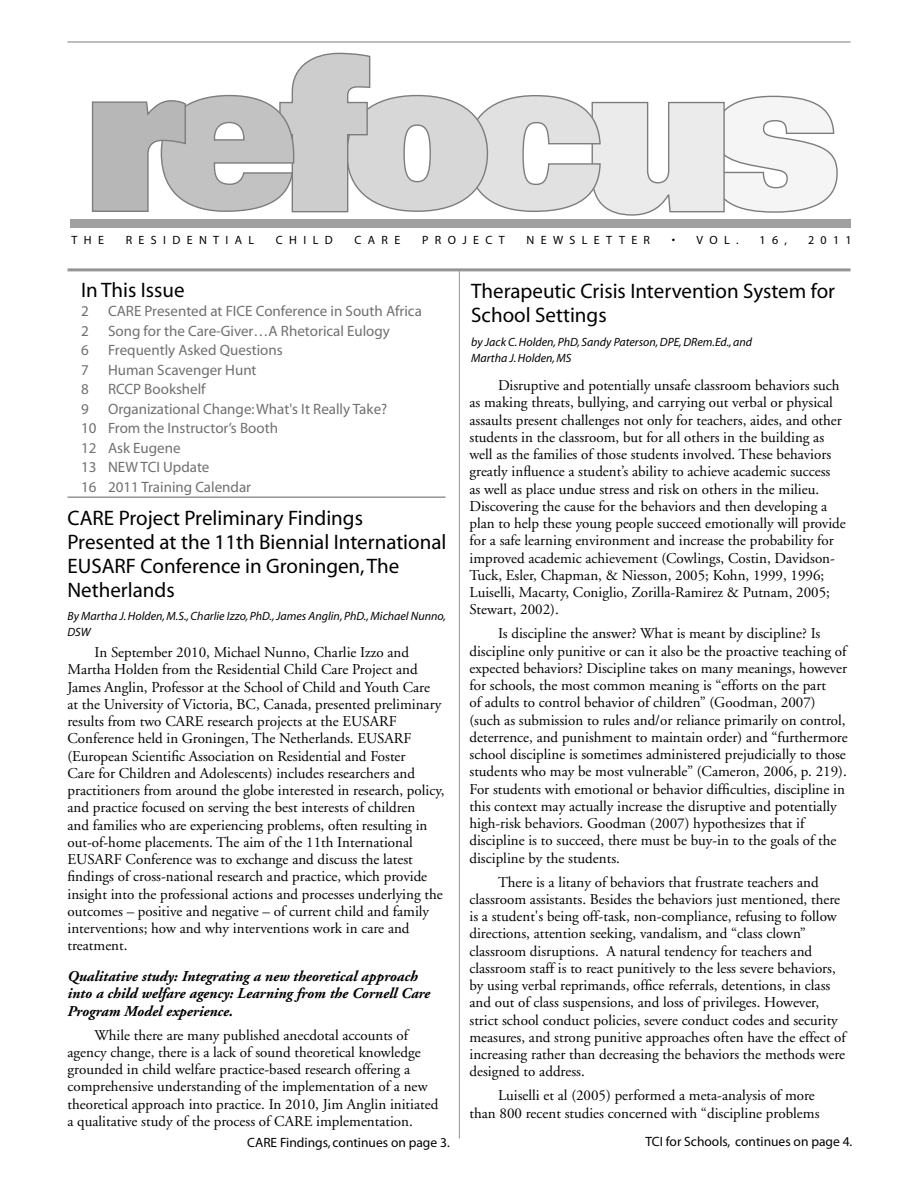
<style>
.page{position:relative;width:918px;height:1188px;background:#fff}
.page>*{position:absolute;margin:0;border:0;box-sizing:border-box;transform-origin:0 0}
.t1{font:21px/24px "Myriad";color:#000}
.t2{font:15px/17.2px "Adobe Garamond";color:#000}
.t3{font:15px/19.5px "Myriad";color:#707070}
.t4{font:italic 700 15px/17.2px "Adobe Garamond";color:#000}
.t5{font:13.5px "Myriad";color:#000}
.t6{font:italic 12px/16.5px "Myriad";color:#000}
.t7{font:12px "Myriad";letter-spacing:.53em;color:#000}
.s1{font-family:"Adobe Garamond Pro"}
</style>
<div class="page">
<hr style="left:68px;top:268px;width:782px;height:3px;background:#959595">
<hr style="left:68px;top:42px;width:782px;height:1px;background:#7d7d7d">
<hr style="left:68px;top:496px;width:378px;height:2px;background:#959595">
<svg style="left:91px;top:52px;width:747px;height:164px"></svg>
<hr style="left:459px;top:271px;width:1px;height:867px;background:#959595">
<div style="left:70px;top:219px;width:781px;height:9px;background:#a0a0a0"></div>
<p class="t7" style="left:72px;top:234px;width:34px">THE</p>
<p class="t7" style="left:126px;top:234px;width:130px">RESIDENTIAL</p>
<p class="t7" style="left:276px;top:234px;width:58px">CHILD</p>
<p class="t7" style="left:355px;top:234px;width:47px">CARE</p>
<p class="t7" style="left:422px;top:234px;width:84px">PROJECT</p>
<p class="t7" style="left:526px;top:234px;width:125px">NEWSLETTER</p>
<p class="t7" style="left:672px;top:234px;width:68px">• VOL.</p>
<p class="t7" style="left:760px;top:234px;width:29px">16,</p>
<p class="t7" style="left:808px;top:234px;width:45px">2011</p>
<h1 class="t1" style="left:81px;top:279px;width:105px">In This Issue</h1>
<p class="t3" style="left:81px;top:302px;width:9px">2</p>
<p class="t3" style="left:108px;top:302px;width:315px">CARE Presented at FICE Conference in South Africa</p>
<p class="t3" style="left:81px;top:322px;width:9px">2</p>
<p class="t3" style="left:108px;top:322px;width:283px">Song for the Care-Giver…A Rhetorical Eulogy</p>
<p class="t3" style="left:81px;top:341px;width:9px">6</p>
<p class="t3" style="left:108px;top:341px;width:176px">Frequently Asked Questions</p>
<p class="t3" style="left:81px;top:361px;width:9px">7</p>
<p class="t3" style="left:108px;top:361px;width:150px">Human Scavenger Hunt</p>
<p class="t3" style="left:81px;top:380px;width:9px">8</p>
<p class="t3" style="left:108px;top:380px;width:99px">RCCP Bookshelf</p>
<p class="t3" style="left:81px;top:400px;width:9px">9</p>
<p class="t3" style="left:81px;top:400px;width:308px;text-indent:27px">Organizational Change: What's It Really Take?<br>10 From the Instructor’s Booth<br>12 Ask Eugene<br>13 NEW TCI Update<br>16 2011 Training Calendar</p>
<h1 class="t1" style="left:68px;top:507px;width:380px">CARE Project Preliminary Findings<br>Presented at the 11th Biennial International<br>EUSARF Conference in Groningen, The<br>Netherlands</h1>
<p class="t6" style="left:68px;top:608px;width:380px">By Martha J. Holden, M.S., Charlie Izzo, PhD., James Anglin, PhD., Michael Nunno,<br>DSW</p>
<p class="t2" style="left:68px;top:644px;width:378px;text-indent:27px">In September 2010, Michael Nunno, Charlie Izzo and Martha Holden from the Residential Child Care Project and James Anglin, Professor at the School of Child and Youth Care at the University of Victoria, BC, Canada, presented preliminary results from two CARE research projects at the EUSARF Conference held in Groningen, The Netherlands. EUSARF (European Scientific Association on Residential and Foster<br>Care for Children and Adolescents) includes researchers and practitioners from around the globe interested in research, policy, and practice focused on serving the best interests of children<br>and families who are experiencing problems, often resulting in out-of-home placements. The aim of the 11th International EUSARF Conference was to exchange and discuss the latest findings of cross-national research and practice, which provide insight into the professional actions and processes underlying the outcomes – positive and negative – of current child and family interventions; how and why interventions work in care and treatment.</p>
<p class="t4" style="left:68px;top:968px;width:364px">Qualitative study: Integrating a new theoretical approach into a child welfare agency: Learning from the Cornell Care<br>Program Model experience.</p>
<p class="t2" style="left:68px;top:1027px;width:372px;text-indent:27px">While there are many published anecdotal accounts of agency change, there is a lack of sound theoretical knowledge grounded in child welfare practice-based research offering a comprehensive understanding of the implementation of a new theoretical approach into practice. In 2010, Jim Anglin initiated a qualitative study of the process of CARE implementation.</p>
<p class="t5" style="left:247px;top:1136px;width:204px">CARE Findings, continues on page 3.</p>
<h1 class="t1" style="left:471px;top:280px;width:365px">Therapeutic Crisis Intervention System for<br>School Settings</h1>
<p class="t6" style="left:471px;top:334px;width:282px">by Jack C. Holden, PhD, Sandy Paterson, DPE, DRem.Ed., and<br>Martha J. Holden, MS</p>
<p class="t2" style="left:470px;top:377px;width:378px;text-indent:28px">Disruptive and potentially unsafe classroom behaviors such as making threats, bullying, and carrying out verbal or physical assaults present challenges not only for teachers, aides, and other students in the classroom, but for all others in the building as well as the families of those students involved. These behaviors greatly influence a student’s ability to achieve academic success<br>as well as place undue stress and risk on others in the milieu.<br>Discovering the cause for the behaviors and then developing a plan to help these young people succeed emotionally will provide for a safe learning environment and increase the probability for improved academic achievement (Cowlings, Costin, Davidson-Tuck, Esler, Chapman, &amp; Niesson, 2005; Kohn, 1999, 1996; Luiselli, Macarty, Coniglio, Zorilla-Ramirez &amp; Putnam, 2005; Stewart, 2002).</p>
<p class="t2" style="left:470px;top:625px;width:380px;text-indent:28px">Is discipline the answer? What is meant by discipline? Is discipline only punitive or can it also be the proactive teaching of expected behaviors? Discipline takes on many meanings, however for schools, the most common meaning is <span class="s1">“</span>efforts on the part<br>of adults to control behavior of children” (Goodman, 2007) (such as submission to rules and/or reliance primarily on control, deterrence, and punishment to maintain order) and <span class="s1">“</span>furthermore school discipline is sometimes administered prejudicially to those students who may be most vulnerable” (Cameron, 2006, p. 219).<br>For students with emotional or behavior difficulties, discipline in this context may actually increase the disruptive and potentially high-risk behaviors. Goodman (2007) hypothesizes that if discipline is to succeed, there must be buy-in to the goals of the discipline by the students.</p>
<p class="t2" style="left:470px;top:874px;width:378px;text-indent:28px">There is a litany of behaviors that frustrate teachers and classroom assistants. Besides the behaviors just mentioned, there is a student's being off-task, non-compliance, refusing to follow directions, attention seeking, vandalism, and <span class="s1">“</span>class clown” classroom disruptions. A natural tendency for teachers and classroom staff is to react punitively to the less severe behaviors, by using verbal reprimands, office referrals, detentions, in class and out of class suspensions, and loss of privileges. However, strict school conduct policies, severe conduct codes and security measures, and strong punitive approaches often have the effect of increasing rather than decreasing the behaviors the methods were designed to address.</p>
<p class="t2" style="left:470px;top:1087px;width:352px;text-indent:28px">Luiselli et al (2005) performed a meta-analysis of more than 800 recent studies concerned with <span class="s1">“</span>discipline problems</p>
<p class="t5" style="left:646px;top:1134px;width:208px">TCI for Schools, continues on page 4.</p>
</div>
